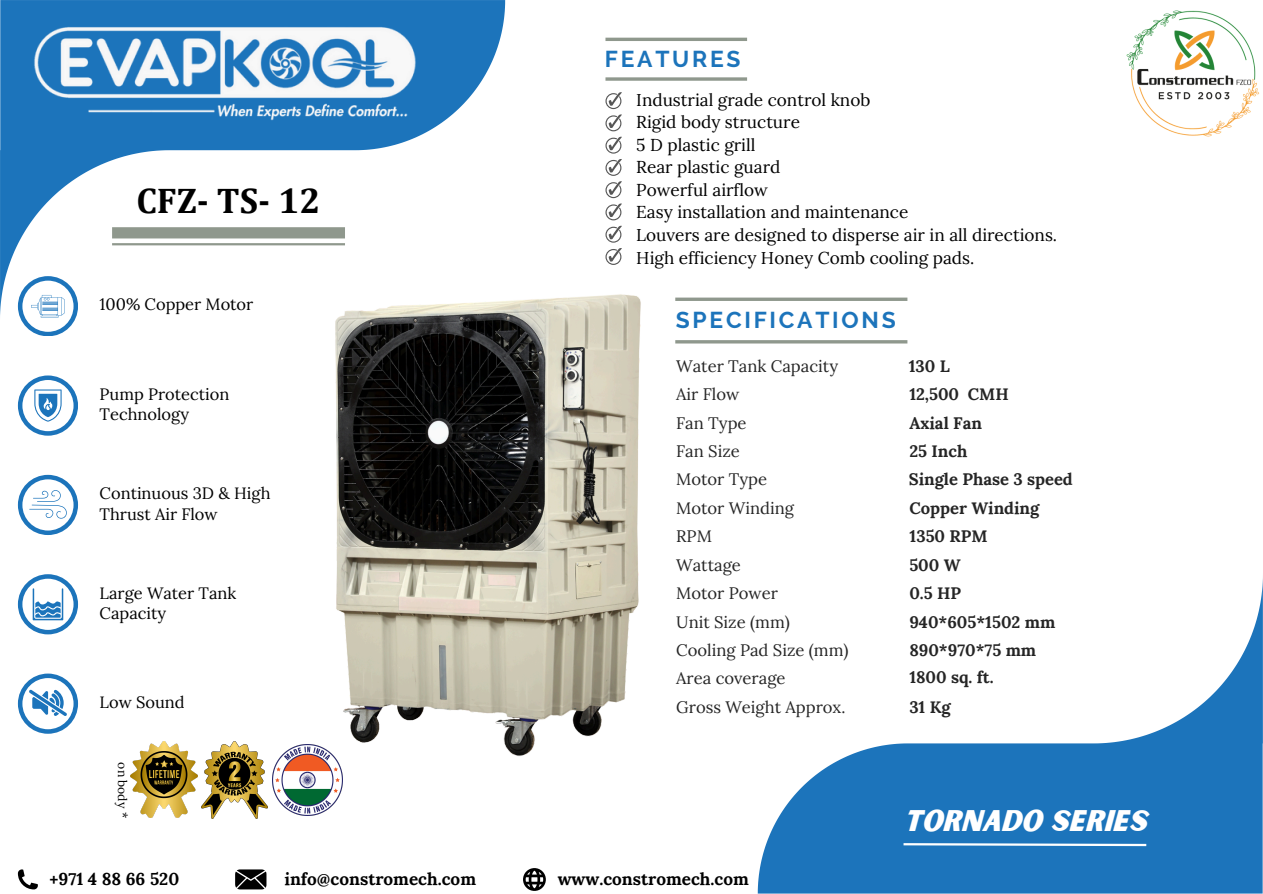
<style>
.page{position:relative;width:1263px;height:894px;background:#fff}
.page>*{position:absolute;margin:0;border:0;box-sizing:border-box;transform-origin:0 0}
.t1{font:700 35.85px "Cambria";color:#000}
.t2{font:28.5px "Sunborn Sans One";color:#fff}
.t3{font:700 22.8px "Raleway";letter-spacing:.12em;color:#1c74bb}
.t4{font:17.25px "Lora";color:#000}
.t5{font:700 17.1px "Lora";color:#000}
.t6{font:16.65px "Lora";color:#252525}
.t7{font:700 16.65px "Lora";color:#252525}
.t8{font:16.5px/20.2px "Lora";color:#000}
.t9{font:12.15px "Lora";color:#000}
</style>
<div class="page">
<svg style="left:0;top:0;width:505px;height:315px"></svg>
<img style="left:0;top:0;width:464px;height:140px">
<svg style="left:758px;top:578px;width:505px;height:315px"></svg>
<svg style="left:605px;top:77px;width:142px;height:4px"></svg>
<hr style="left:605px;top:38px;width:142px;height:3px;background:#8f988d">
<svg style="left:605px;top:92px;width:17px;height:39px"></svg>
<svg style="left:605px;top:226px;width:17px;height:16px"></svg>
<svg style="left:605px;top:137px;width:17px;height:16px"></svg>
<svg style="left:605px;top:159px;width:17px;height:61px"></svg>
<hr style="left:675px;top:340px;width:232px;height:3px;background:#8f988d">
<svg style="left:676px;top:297px;width:231px;height:4px"></svg>
<div style="left:112px;top:227px;width:233px;height:11px;background:#8f988d"></div>
<hr style="left:112px;top:243px;width:233px;height:2px;background:#8f988d">
<img style="left:1126px;top:10px;width:134px;height:127px">
<svg style="left:18px;top:276px;width:60px;height:60px"></svg>
<svg style="left:18px;top:375px;width:60px;height:60px"></svg>
<svg style="left:18px;top:474px;width:60px;height:61px"></svg>
<svg style="left:18px;top:574px;width:60px;height:60px"></svg>
<svg style="left:18px;top:673px;width:60px;height:60px"></svg>
<img style="left:201px;top:741px;width:67px;height:77px">
<img style="left:130px;top:741px;width:68px;height:76px">
<img style="left:272px;top:745px;width:58px;height:70px">
<svg style="left:901px;top:841px;width:247px;height:6px"></svg>
<img style="left:299px;top:242px;width:377px;height:566px">
<svg style="left:18px;top:869px;width:20px;height:20px"></svg>
<svg style="left:235px;top:869px;width:31px;height:20px"></svg>
<svg style="left:523px;top:868px;width:23px;height:22px"></svg>
<p class="t1" style="left:136px;top:178px;width:186px">CFZ- TS- 12</p>
<p class="t8" style="left:100px;top:294px;width:155px">100% Copper Motor</p>
<p class="t8" style="left:100px;top:383px;width:131px">Pump Protection<br>Technology</p>
<p class="t8" style="left:100px;top:483px;width:172px">Continuous 3D &amp; High<br>Thrust Air Flow</p>
<p class="t8" style="left:100px;top:582px;width:138px">Large Water Tank<br>Capacity</p>
<p class="t8" style="left:100px;top:691px;width:87px">Low Sound</p>
<h6 class="t9" style="left:130px;top:762px;width:57px;rotate:90deg">on body *</h6>
<p class="t3" style="left:605px;top:46px;width:137px">FEATURES</p>
<p class="t4" style="left:636px;top:88px;width:236px">Industrial grade control knob</p>
<h1 class="t4" style="left:636px;top:111px;width:165px">Rigid body structure</h1>
<p class="t4" style="left:636px;top:133px;width:121px">5 D plastic grill</p>
<h3 class="t4" style="left:636px;top:156px;width:146px">Rear plastic guard</h3>
<p class="t4" style="left:636px;top:178px;width:133px">Powerful airflow</p>
<p class="t4" style="left:636px;top:201px;width:274px">Easy installation and maintenance</p>
<p class="t4" style="left:636px;top:223px;width:422px">Louvers are designed to disperse air in all directions.</p>
<p class="t4" style="left:636px;top:246px;width:340px">High efficiency Honey Comb cooling pads.</p>
<p class="t3" style="left:676px;top:307px;width:221px">SPECIFICATIONS</p>
<p class="t6" style="left:676px;top:355px;width:163px">Water Tank Capacity</p>
<h3 class="t6" style="left:676px;top:383px;width:65px">Air Flow</h3>
<p class="t6" style="left:676px;top:412px;width:72px">Fan Type</p>
<p class="t6" style="left:676px;top:440px;width:65px">Fan Size</p>
<p class="t6" style="left:676px;top:468px;width:92px">Motor Type</p>
<p class="t6" style="left:676px;top:497px;width:119px">Motor Winding</p>
<p class="t6" style="left:676px;top:525px;width:37px">RPM</p>
<p class="t6" style="left:676px;top:553px;width:66px">Wattage</p>
<h5 class="t6" style="left:676px;top:582px;width:103px">Motor Power</h5>
<p class="t6" style="left:676px;top:610px;width:115px">Unit Size (mm)</p>
<p class="t6" style="left:676px;top:639px;width:174px">Cooling Pad Size (mm)</p>
<p class="t6" style="left:676px;top:667px;width:111px">Area coverage</p>
<p class="t6" style="left:676px;top:695px;width:171px">Gross Weight Approx.</p>
<p class="t7" style="left:909px;top:355px;width:42px">130 L</p>
<p class="t7" style="left:909px;top:383px;width:101px">12,500 CMH</p>
<h4 class="t7" style="left:909px;top:412px;width:74px">Axial Fan</h4>
<p class="t7" style="left:909px;top:440px;width:60px">25 Inch</p>
<h4 class="t7" style="left:909px;top:468px;width:165px">Single Phase 3 speed</h4>
<h6 class="t7" style="left:909px;top:497px;width:131px">Copper Winding</h6>
<h6 class="t7" style="left:910px;top:525px;width:80px">1350 RPM</h6>
<h6 class="t7" style="left:909px;top:553px;width:53px">500 W</h6>
<h4 class="t7" style="left:909px;top:582px;width:53px">0.5 HP</h4>
<h6 class="t7" style="left:909px;top:610px;width:147px">940*605*1502 mm</h6>
<h6 class="t7" style="left:909px;top:639px;width:128px">890*970*75 mm</h6>
<h4 class="t7" style="left:909px;top:666px;width:86px">1800 sq. ft.</h4>
<h4 class="t7" style="left:909px;top:695px;width:43px">31 Kg</h4>
<h6 class="t2" style="left:904px;top:802px;width:244px">TORNADO SERIES</h6>
<p class="t5" style="left:49px;top:867px;width:131px">+971 4 88 66 520</p>
<p class="t5" style="left:284px;top:867px;width:193px">info@constromech.com</p>
<p class="t5" style="left:558px;top:867px;width:193px">www.constromech.com</p>
</div>
